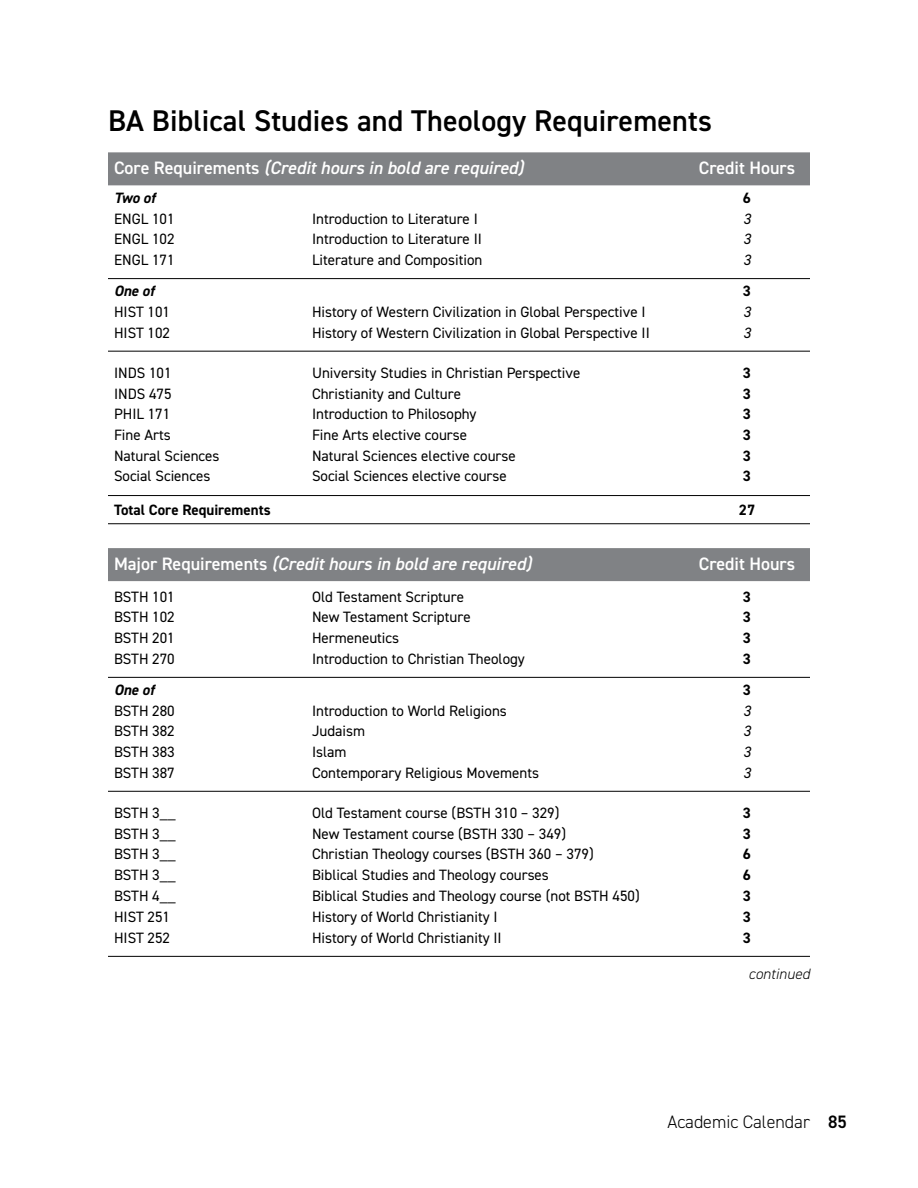
<style>
.page{position:relative;width:918px;height:1188px;background:#fff}
.page>*{position:absolute;margin:0;border:0;box-sizing:border-box;transform-origin:0 0}
.t1{font:600 30px "DIN2014";letter-spacing:.005em;color:#000}
.t2{font:italic 600 18px "DIN2014";color:#fff}
.t3{font:600 18px "DIN2014";color:#fff}
.t4{font:300 18px "DIN2014";color:#000}
.t5{font:15px "DIN2014";color:#000}
.t6{font:700 15px "DIN2014";color:#000}
.t7{font:italic 700 15px "DIN2014";color:#000}
.t8{font:italic 15px "DIN2014";color:#000}
.t9{font:italic 300 15px "DIN2014";letter-spacing:.005em;color:#000}
.s1{font-style:normal}
.s2{font-weight:600}
</style>
<div class="page">
<div style="left:108px;top:152px;width:702px;height:33px;background:#808285"></div>
<hr style="left:108px;top:278px;width:198px;height:1px;background:#000">
<hr style="left:306px;top:278px;width:378px;height:1px;background:#000">
<hr style="left:684px;top:278px;width:126px;height:1px;background:#000">
<hr style="left:684px;top:523px;width:126px;height:1px;background:#000">
<hr style="left:108px;top:523px;width:198px;height:1px;background:#000">
<hr style="left:306px;top:523px;width:378px;height:1px;background:#000">
<hr style="left:108px;top:495px;width:198px;height:1px;background:#000">
<hr style="left:306px;top:495px;width:378px;height:1px;background:#000">
<hr style="left:684px;top:495px;width:126px;height:1px;background:#000">
<hr style="left:108px;top:351px;width:198px;height:1px;background:#000">
<hr style="left:306px;top:351px;width:378px;height:1px;background:#000">
<hr style="left:684px;top:351px;width:126px;height:1px;background:#000">
<div style="left:108px;top:548px;width:702px;height:33px;background:#808285"></div>
<hr style="left:108px;top:677px;width:198px;height:1px;background:#000">
<hr style="left:306px;top:677px;width:378px;height:1px;background:#000">
<hr style="left:684px;top:677px;width:126px;height:1px;background:#000">
<hr style="left:108px;top:956px;width:198px;height:1px;background:#000">
<hr style="left:306px;top:956px;width:378px;height:1px;background:#000">
<hr style="left:684px;top:956px;width:126px;height:1px;background:#000">
<hr style="left:108px;top:791px;width:198px;height:1px;background:#000">
<hr style="left:306px;top:791px;width:378px;height:1px;background:#000">
<hr style="left:684px;top:791px;width:126px;height:1px;background:#000">
<h1 class="t1" style="left:108px;top:101px;width:606px">BA Biblical Studies and Theology Requirements</h1>
<p class="t2" style="left:114px;top:156px;width:411px"><span class="s1">Core Requirements</span> (Credit hours in bold are required)</p>
<p class="t3" style="left:699px;top:156px;width:98px">Credit Hours</p>
<p class="t7" style="left:114px;top:188px;width:43px">Two of</p>
<p class="t6" style="left:743px;top:188px;width:10px">6</p>
<p class="t5" style="left:114px;top:209px;width:62px">ENGL 101</p>
<p class="t5" style="left:312px;top:209px;width:167px">Introduction to Literature I</p>
<p class="t8" style="left:743px;top:209px;width:9px">3</p>
<p class="t5" style="left:114px;top:230px;width:62px">ENGL 102</p>
<p class="t5" style="left:312px;top:230px;width:171px">Introduction to Literature II</p>
<p class="t8" style="left:743px;top:230px;width:9px">3</p>
<p class="t5" style="left:114px;top:251px;width:62px">ENGL 171</p>
<p class="t5" style="left:312px;top:251px;width:172px">Literature and Composition</p>
<p class="t8" style="left:743px;top:251px;width:9px">3</p>
<p class="t7" style="left:114px;top:281px;width:42px">One of</p>
<p class="t6" style="left:743px;top:281px;width:10px">3</p>
<p class="t5" style="left:114px;top:302px;width:58px">HIST 101</p>
<p class="t5" style="left:312px;top:302px;width:335px">History of Western Civilization in Global Perspective I</p>
<p class="t8" style="left:743px;top:302px;width:9px">3</p>
<p class="t5" style="left:114px;top:323px;width:58px">HIST 102</p>
<p class="t5" style="left:312px;top:323px;width:339px">History of Western Civilization in Global Perspective II</p>
<p class="t8" style="left:743px;top:323px;width:9px">3</p>
<p class="t5" style="left:114px;top:363px;width:59px">INDS 101</p>
<p class="t5" style="left:312px;top:363px;width:270px">University Studies in Christian Perspective</p>
<p class="t6" style="left:743px;top:363px;width:10px">3</p>
<p class="t5" style="left:114px;top:384px;width:59px">INDS 475</p>
<p class="t5" style="left:312px;top:384px;width:151px">Christianity and Culture</p>
<p class="t6" style="left:743px;top:383px;width:10px">3</p>
<p class="t5" style="left:114px;top:405px;width:58px">PHIL 171</p>
<p class="t5" style="left:312px;top:405px;width:166px">Introduction to Philosophy</p>
<p class="t6" style="left:743px;top:404px;width:10px">3</p>
<p class="t5" style="left:114px;top:425px;width:58px">Fine Arts</p>
<p class="t5" style="left:312px;top:425px;width:157px">Fine Arts elective course</p>
<p class="t6" style="left:743px;top:425px;width:10px">3</p>
<p class="t5" style="left:114px;top:446px;width:107px">Natural Sciences</p>
<p class="t5" style="left:312px;top:446px;width:205px">Natural Sciences elective course</p>
<p class="t6" style="left:743px;top:445px;width:10px">3</p>
<p class="t5" style="left:114px;top:467px;width:98px">Social Sciences</p>
<p class="t5" style="left:312px;top:467px;width:196px">Social Sciences elective course</p>
<p class="t6" style="left:743px;top:466px;width:10px">3</p>
<p class="t6" style="left:114px;top:500px;width:158px">Total Core Requirements</p>
<p class="t6" style="left:739px;top:500px;width:18px">27</p>
<p class="t2" style="left:114px;top:552px;width:419px"><span class="s1">Major Requirements</span> (Credit hours in bold are required)</p>
<p class="t3" style="left:699px;top:552px;width:98px">Credit Hours</p>
<p class="t5" style="left:114px;top:587px;width:62px">BSTH 101</p>
<p class="t5" style="left:312px;top:587px;width:154px">Old Testament Scripture</p>
<p class="t6" style="left:743px;top:587px;width:10px">3</p>
<p class="t5" style="left:114px;top:608px;width:62px">BSTH 102</p>
<p class="t5" style="left:312px;top:608px;width:160px">New Testament Scripture</p>
<p class="t6" style="left:743px;top:607px;width:10px">3</p>
<p class="t5" style="left:114px;top:629px;width:62px">BSTH 201</p>
<p class="t5" style="left:312px;top:629px;width:89px">Hermeneutics</p>
<p class="t6" style="left:743px;top:628px;width:10px">3</p>
<p class="t5" style="left:114px;top:649px;width:62px">BSTH 270</p>
<p class="t5" style="left:312px;top:649px;width:214px">Introduction to Christian Theology</p>
<p class="t6" style="left:743px;top:649px;width:10px">3</p>
<p class="t7" style="left:114px;top:680px;width:42px">One of</p>
<p class="t6" style="left:743px;top:680px;width:10px">3</p>
<p class="t5" style="left:114px;top:701px;width:62px">BSTH 280</p>
<p class="t5" style="left:312px;top:701px;width:196px">Introduction to World Religions</p>
<p class="t8" style="left:743px;top:701px;width:9px">3</p>
<p class="t5" style="left:114px;top:722px;width:62px">BSTH 382</p>
<p class="t5" style="left:312px;top:722px;width:55px">Judaism</p>
<p class="t8" style="left:743px;top:722px;width:9px">3</p>
<p class="t5" style="left:114px;top:743px;width:62px">BSTH 383</p>
<p class="t5" style="left:312px;top:743px;width:36px">Islam</p>
<p class="t8" style="left:743px;top:743px;width:9px">3</p>
<p class="t5" style="left:114px;top:763px;width:62px">BSTH 387</p>
<p class="t5" style="left:312px;top:763px;width:229px">Contemporary Religious Movements</p>
<p class="t8" style="left:743px;top:763px;width:9px">3</p>
<p class="t5" style="left:114px;top:803px;width:63px">BSTH 3__</p>
<p class="t5" style="left:312px;top:803px;width:249px">Old Testament course (BSTH 310 – 329)</p>
<p class="t6" style="left:743px;top:803px;width:10px">3</p>
<p class="t5" style="left:114px;top:824px;width:63px">BSTH 3__</p>
<p class="t5" style="left:312px;top:824px;width:256px">New Testament course (BSTH 330 – 349)</p>
<p class="t6" style="left:743px;top:824px;width:10px">3</p>
<p class="t5" style="left:114px;top:845px;width:63px">BSTH 3__</p>
<p class="t5" style="left:312px;top:845px;width:283px">Christian Theology courses (BSTH 360 – 379)</p>
<p class="t6" style="left:743px;top:844px;width:10px">6</p>
<p class="t5" style="left:114px;top:865px;width:63px">BSTH 3__</p>
<p class="t5" style="left:312px;top:865px;width:238px">Biblical Studies and Theology courses</p>
<p class="t6" style="left:743px;top:865px;width:10px">6</p>
<p class="t5" style="left:114px;top:886px;width:63px">BSTH 4__</p>
<p class="t5" style="left:312px;top:886px;width:329px">Biblical Studies and Theology course (not BSTH 450)</p>
<p class="t6" style="left:743px;top:886px;width:10px">3</p>
<p class="t5" style="left:114px;top:908px;width:58px">HIST 251</p>
<p class="t5" style="left:312px;top:908px;width:187px">History of World Christianity I</p>
<p class="t6" style="left:743px;top:907px;width:10px">3</p>
<p class="t5" style="left:114px;top:928px;width:58px">HIST 252</p>
<p class="t5" style="left:312px;top:928px;width:191px">History of World Christianity II</p>
<p class="t6" style="left:743px;top:928px;width:10px">3</p>
<p class="t9" style="left:749px;top:965px;width:63px">continued</p>
<p class="t4" style="left:668px;top:1111px;width:181px">Academic Calendar <span class="s2">85</span></p>
</div>
